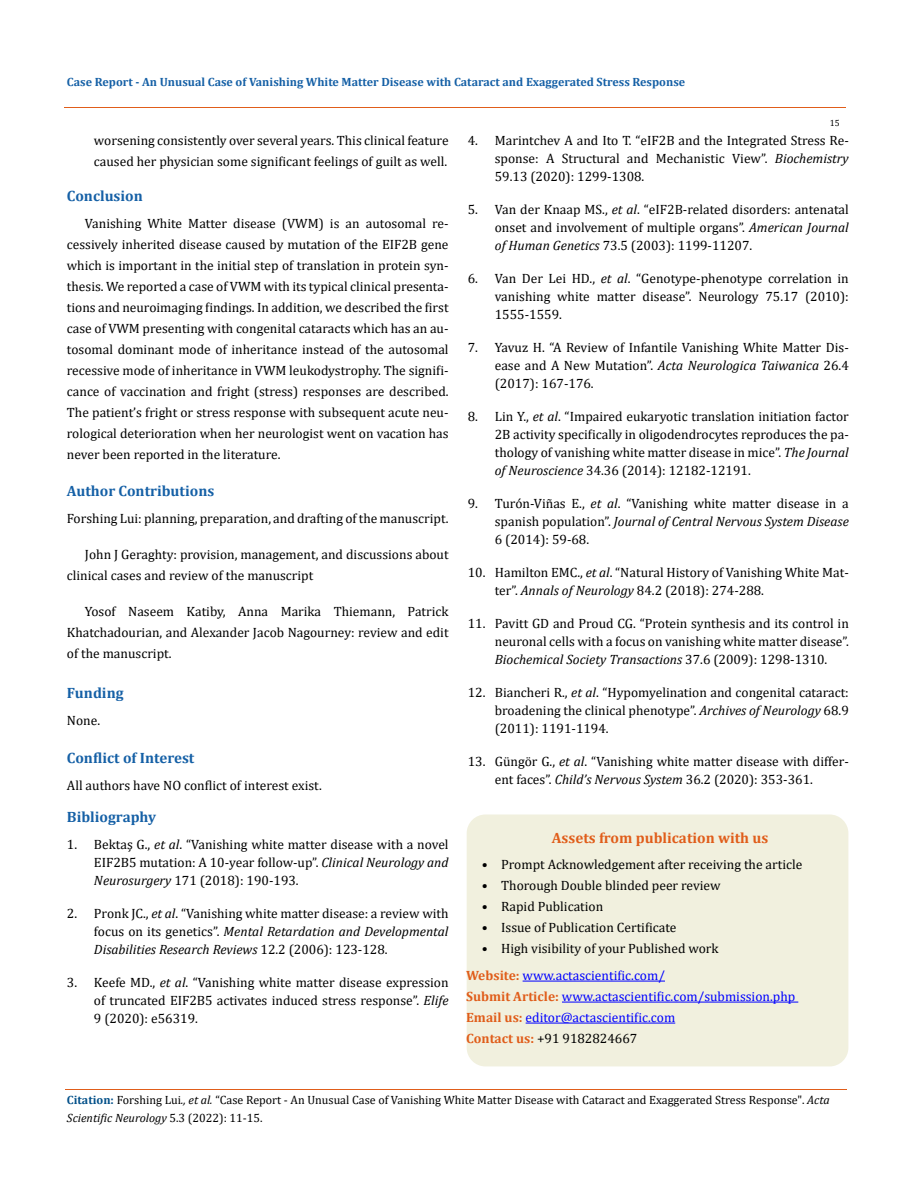
<style>
.page{position:relative;width:917px;height:1188px;background:#fff}
.page>*{position:absolute;margin:0;border:0;box-sizing:border-box;transform-origin:0 0}
.t1{font:700 15px "Cambria";color:#1560a6}
.t2{font:700 15px "Cambria";color:#e05d1a}
.t3{font:13.5px/18px "Cambria";color:#000;text-align:justify}
.t4{font:13.5px/21px "Cambria";color:#00f}
.t5{font:12px/18px "Cambria";color:#000}
.t6{font:700 12px "Cambria";color:#1560a6}
.t7{font:9px "Cambria";color:#000}
.s1{font-style:italic}
.s2{font-weight:700;color:#e05d1a}
.s3{color:#000}
.s4{font-weight:700;color:#035089}
</style>
<div class="page">
<div style="left:467px;top:815px;width:380px;height:251px;background:#f1f0de;border-radius:18px"></div>
<div style="left:466px;top:814px;width:382px;height:252px;border:2px solid #f1f0de;border-radius:18px"></div>
<hr style="left:522px;top:981px;width:143px;height:1px;background:#00f">
<hr style="left:562px;top:1002px;width:236px;height:1px;background:#00f">
<hr style="left:525px;top:1023px;width:150px;height:1px;background:#00f">
<hr style="left:64px;top:108px;width:781px;height:1px;background:#e05d1a">
<hr style="left:65px;top:1089px;width:782px;height:1px;background:#e05d1a">
<p class="t6" style="left:67px;top:73px;width:620px">Case Report - An Unusual Case of Vanishing White Matter Disease with Cataract and Exaggerated Stress Response</p>
<p class="t7" style="left:829px;top:118px;width:11px">15</p>
<p class="t3" style="left:94px;top:131px;width:356px;line-height:20.2px">worsening consistently over several years. This clinical feature caused her physician some significant feelings of guilt as well.</p>
<p class="t1" style="left:67px;top:185px;width:77px">Conclusion</p>
<p class="t3" style="left:67px;top:213px;width:383px;line-height:21px;text-indent:18px">Vanishing White Matter disease (VWM) is an autosomal re&shy;cessively inherited disease caused by mutation of the EIF2B gene which is important in the initial step of translation in protein syn&shy;thesis. We reported a case of VWM with its typical clinical presenta&shy;tions and neuroimaging findings. In addition, we described the first case of VWM presenting with congenital cataracts which has an au&shy;tosomal dominant mode of inheritance instead of the autosomal recessive mode of inheritance in VWM leukodystrophy. The signifi&shy;cance of vaccination and fright (stress) responses are described.<br>The patient’s fright or stress response with subsequent acute neu&shy;rological deterioration when her neurologist went on vacation has never been reported in the literature.</p>
<p class="t1" style="left:67px;top:481px;width:149px">Author Contributions</p>
<p class="t3" style="left:67px;top:510px;width:383px">Forshing Lui: planning, preparation, and drafting of the manuscript.</p>
<p class="t3" style="left:67px;top:544px;width:383px;line-height:21px;text-indent:18px">John J Geraghty: provision, management, and discussions about clinical cases and review of the manuscript</p>
<p class="t3" style="left:67px;top:601px;width:383px;line-height:21px;text-indent:18px">Yosof Naseem Katiby, Anna Marika Thiemann, Patrick Khatchadourian, and Alexander Jacob Nagourney: review and edit of the manuscript.</p>
<p class="t1" style="left:67px;top:682px;width:58px">Funding</p>
<p class="t3" style="left:67px;top:711px;width:35px">None.</p>
<p class="t1" style="left:67px;top:747px;width:129px">Conflict of Interest</p>
<p class="t3" style="left:67px;top:776px;width:256px">All authors have NO conflict of interest exist.</p>
<p class="t1" style="left:67px;top:806px;width:91px">Bibliography</p>
<p class="t3" style="left:94px;top:835px;width:356px;text-indent:-27px">1. Bektaş G., <span class="s1">et al</span>. “Vanishing white matter disease with a novel EIF2B5 mutation: A 10-year follow-up”. <span class="s1">Clinical Neurology and Neurosurgery</span> 171 (2018): 190-193.</p>
<p class="t3" style="left:94px;top:904px;width:356px;text-indent:-27px">2. Pronk JC., <span class="s1">et al</span>. “Vanishing white matter disease: a review with focus on its genetics”. <span class="s1">Mental Retardation and Developmental Disabilities Research Reviews</span> 12.2 (2006): 123-128.</p>
<p class="t3" style="left:94px;top:973px;width:356px;text-indent:-27px">3. Keefe MD., <span class="s1">et al</span>. “Vanishing white matter disease expression of truncated EIF2B5 activates induced stress response”. <span class="s1">Elife </span>9 (2020): e56319.</p>
<p class="t3" style="left:495px;top:132px;width:355px;text-indent:-27px">4. Marintchev A and Ito T. “eIF2B and the Integrated Stress Re&shy;sponse: A Structural and Mechanistic View”. <span class="s1">Biochemistry </span>59.13 (2020): 1299-1308.</p>
<p class="t3" style="left:495px;top:201px;width:355px;text-indent:-27px">5. Van der Knaap MS., <span class="s1">et al</span>. “eIF2B-related disorders: antenatal onset and involvement of multiple organs”. <span class="s1">American Journal of Human Genetics</span> 73.5 (2003): 1199-11207.</p>
<p class="t3" style="left:495px;top:270px;width:355px;text-indent:-27px">6. Van Der Lei HD., <span class="s1">et al</span>. “Genotype-phenotype correlation in vanishing white matter disease”. Neurology 75.17 (2010):<br>1555-1559.</p>
<p class="t3" style="left:495px;top:339px;width:355px;text-indent:-27px">7. Yavuz H. “A Review of Infantile Vanishing White Matter Dis&shy;ease and A New Mutation”. <span class="s1">Acta Neurologica Taiwanica</span> 26.4 (2017): 167-176.</p>
<p class="t3" style="left:495px;top:408px;width:355px;text-indent:-27px">8. Lin Y., <span class="s1">et al</span>. “Impaired eukaryotic translation initiation factor 2B activity specifically in oligodendrocytes reproduces the pa&shy;thology of vanishing white matter disease in mice”. <span class="s1">The Journal of Neuroscience</span> 34.36 (2014): 12182-12191.</p>
<p class="t3" style="left:495px;top:495px;width:355px;text-indent:-27px">9. Turón-Viñas E., <span class="s1">et al</span>. “Vanishing white matter disease in a spanish population”. <span class="s1">Journal of Central Nervous System Disease </span>6 (2014): 59-68.</p>
<p class="t3" style="left:495px;top:564px;width:355px;text-indent:-27px">10. Hamilton EMC., <span class="s1">et al</span>. “Natural History of Vanishing White Mat&shy;ter”. <span class="s1">Annals of Neurology</span> 84.2 (2018): 274-288.</p>
<p class="t3" style="left:495px;top:615px;width:355px;text-indent:-27px">11. Pavitt GD and Proud CG. “Protein synthesis and its control in neuronal cells with a focus on vanishing white matter disease”.<br><span class="s1">Biochemical Society Transactions</span> 37.6 (2009): 1298-1310.</p>
<p class="t3" style="left:495px;top:684px;width:355px;text-indent:-27px">12. Biancheri R., <span class="s1">et al</span>. “Hypomyelination and congenital cataract: broadening the clinical phenotype”. <span class="s1">Archives of Neurology</span> 68.9 (2011): 1191-1194.</p>
<p class="t3" style="left:495px;top:753px;width:355px;text-indent:-27px">13. Güngör G., <span class="s1">et al</span>. “Vanishing white matter disease with differ&shy;ent faces”. <span class="s1">Child’s Nervous System</span> 36.2 (2020): 353-361.</p>
<p class="t2" style="left:552px;top:828px;width:218px">Assets from publication with us</p>
<p class="t3" style="left:481px;top:855px;width:322px">• Prompt Acknowledgement after receiving the article</p>
<p class="t3" style="left:481px;top:876px;width:240px">• Thorough Double blinded peer review</p>
<p class="t3" style="left:481px;top:897px;width:123px">• Rapid Publication</p>
<p class="t3" style="left:481px;top:918px;width:196px">• Issue of Publication Certificate</p>
<p class="t3" style="left:481px;top:939px;width:238px">• High visibility of your Published work</p>
<p class="t4" style="left:466px;top:965px;width:330px"><span class="s2">Website:</span> www.actascientific.com/<br><span class="s2">Submit Article:</span> www.actascientific.com/submission.php <span class="s2">Email us:</span> editor@actascientific.com<br><span class="s2">Contact us:</span> <span class="s3">+91 9182824667</span></p>
<p class="t5" style="left:67px;top:1091px;width:764px"><span class="s4">Citation:</span> Forshing Lui<span class="s1">., et al.</span> “Case Report - An Unusual Case of Vanishing White Matter Disease with Cataract and Exaggerated Stress Response". <span class="s1">Acta<br>Scientific Neurology</span> 5.3 (2022): 11-15.</p>
</div>
